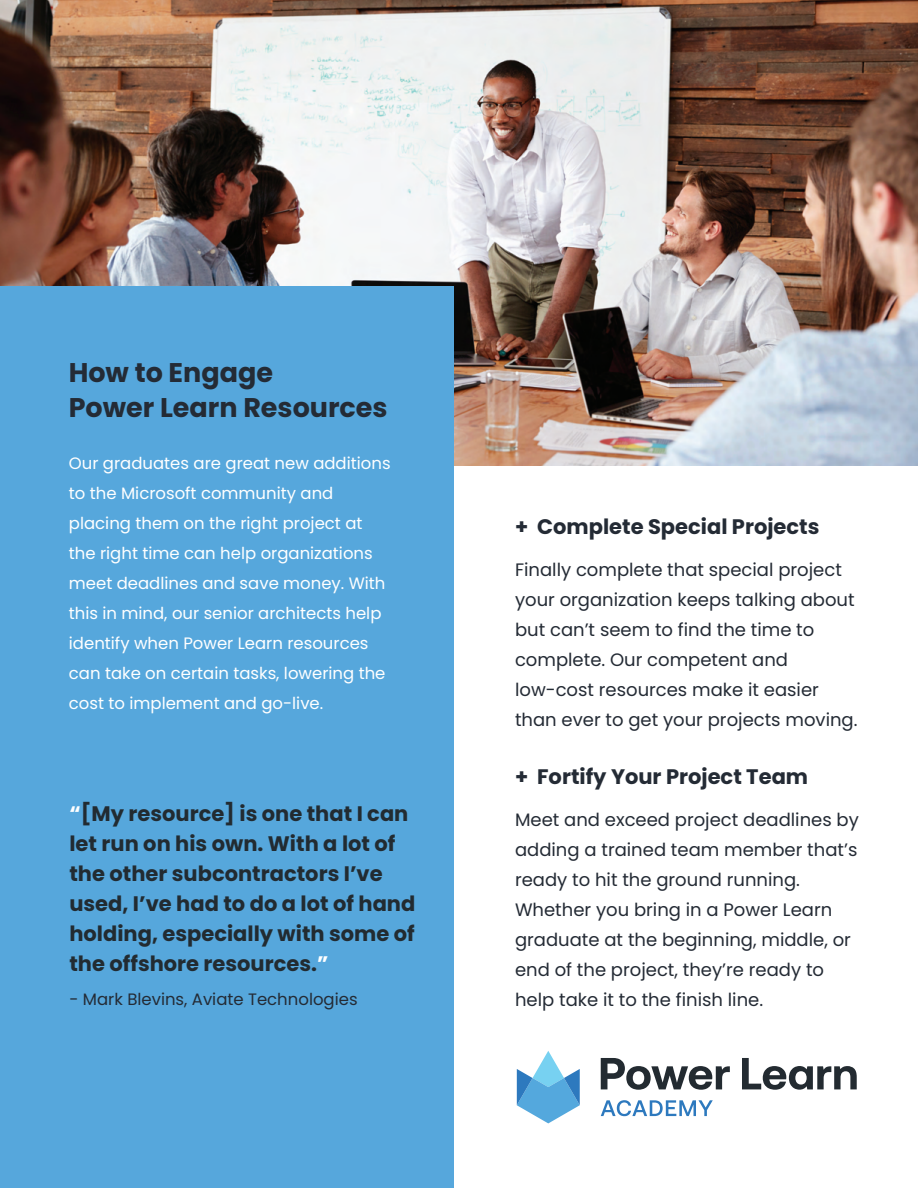
<style>
.page{position:relative;width:918px;height:1188px;background:#fff}
.page>*{position:absolute;margin:0;border:0;box-sizing:border-box;transform-origin:0 0}
.t1{font:700 27px/34.5px "Poppins";color:#242b35}
.t2{font:700 21px/30px "Poppins";color:#222b31}
.t3{font:700 21px "Poppins";color:#242b35}
.t4{font:18px/30px "Poppins";color:#242b35}
.t5{font:16.5px/30px "Poppins";color:#fff}
.t6{font:16.5px "Poppins";color:#242b35}
.s1{color:#fff}
</style>
<div class="page">
<img style="left:0;top:0;width:918px;height:466px">
<div style="left:0;top:286px;width:454px;height:902px;background:#56a7dc"></div>
<svg style="left:601px;top:1058px;width:129px;height:32px"></svg>
<svg style="left:742px;top:1058px;width:115px;height:32px"></svg>
<svg style="left:601px;top:1100px;width:112px;height:16px"></svg>
<svg style="left:517px;top:1051px;width:63px;height:72px"></svg>
<h1 class="t1" style="left:69px;top:356px;width:320px">How to Engage<br>Power Learn Resources</h1>
<p class="t5" style="left:69px;top:448px;width:323px">Our graduates are great new additions to the Microsoft community and placing them on the right project at the right time can help organizations meet deadlines and save money. With this in mind, our senior architects help identify when Power Learn resources can take on certain tasks, lowering the cost to implement and go-live.</p>
<p class="t2" style="left:69px;top:799px;width:347px"><span class="s1">“</span>[My resource] is one that I can let run on his own. With a lot of the other subcontractors I’ve used, I’ve had to do a lot of hand holding, especially with some of the offshore resources.<span class="s1">”</span></p>
<p class="t6" style="left:69px;top:990px;width:290px">- Mark Blevins, Aviate Technologies</p>
<p class="t3" style="left:515px;top:515px;width:306px">+ Complete Special Projects</p>
<p class="t4" style="left:515px;top:555px;width:344px">Finally complete that special project your organization keeps talking about but can’t seem to find the time to complete. Our competent and low-cost resources make it easier than ever to get your projects moving.</p>
<p class="t3" style="left:515px;top:765px;width:295px">+ Fortify Your Project Team</p>
<p class="t4" style="left:515px;top:805px;width:345px">Meet and exceed project deadlines by adding a trained team member that’s ready to hit the ground running.<br>Whether you bring in a Power Learn graduate at the beginning, middle, or end of the project, they’re ready to help take it to the finish line.</p>
</div>
